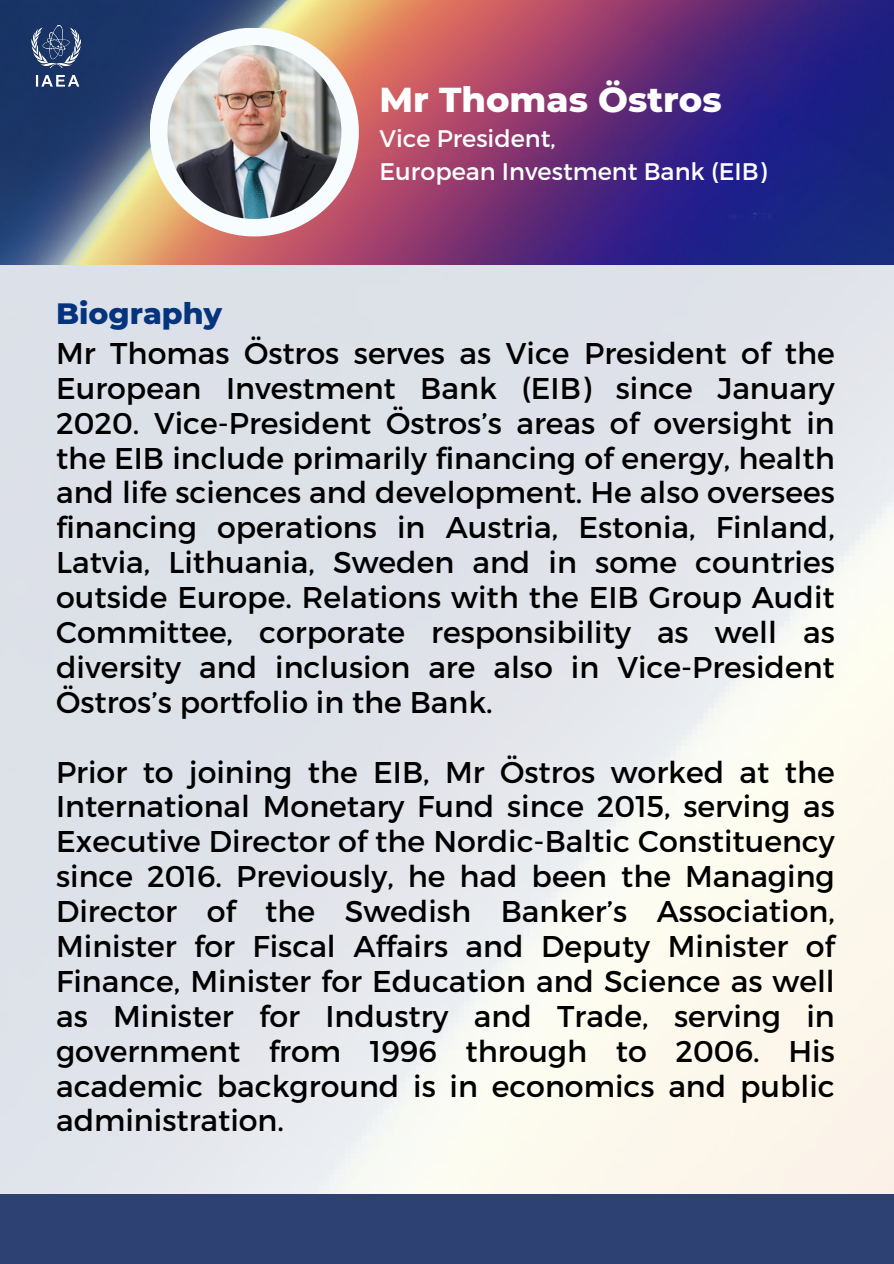
<style>
.page{position:relative;width:894px;height:1264px;background:#fff}
.page>*{position:absolute;margin:0;border:0;box-sizing:border-box;transform-origin:0 0}
.t1{font:800 35.25px "Montserrat";color:#fff}
.t2{font:30px/34.8px "Montserrat";color:#000;text-align:justify}
.t3{font:800 30px "Montserrat";color:#05347e}
.t4{font:24px "Montserrat";color:#fff}
</style>
<div class="page">
<img style="left:0;top:0;width:893px;height:1193px">
<img style="left:0;top:0;width:803px;height:201px">
<div style="left:0;top:1193px;width:893px;height:70px;background:#2d4272"></div>
<img style="left:8px;top:16px;width:96px;height:73px">
<svg style="left:150px;top:28px;width:209px;height:208px"></svg>
<img style="left:167px;top:45px;width:174px;height:174px">
<h3 class="t3" style="left:56px;top:295px;width:167px">Biography</h3>
<p class="t1" style="left:379px;top:78px;width:343px">Mr Thomas Östros</p>
<p class="t4" style="left:379px;top:123px;width:178px">Vice President,</p>
<h2 class="t4" style="left:379px;top:155px;width:389px">European Investment Bank (EIB)</h2>
<h1 class="t2" style="left:56px;top:334px;width:780px">Mr Thomas Östros serves as Vice President of the European Investment Bank (EIB) since January 2020. Vice-President Östros’s areas of oversight in the EIB include primarily financing of energy, health and life sciences and development. He also oversees financing operations in Austria, Estonia, Finland, Latvia, Lithuania, Sweden and in some countries outside Europe. Relations with the EIB Group Audit Committee, corporate responsibility as well as diversity and inclusion are also in Vice-President Östros’s portfolio in the Bank.</h1>
<p class="t2" style="left:56px;top:753px;width:780px">Prior to joining the EIB, Mr Östros worked at the International Monetary Fund since 2015, serving as Executive Director of the Nordic-Baltic Constituency since 2016. Previously, he had been the Managing Director of the Swedish Banker’s Association, Minister for Fiscal Affairs and Deputy Minister of Finance, Minister for Education and Science as well as Minister for Industry and Trade, serving in government from 1996 through to 2006. His academic background is in economics and public administration.</p>
</div>
